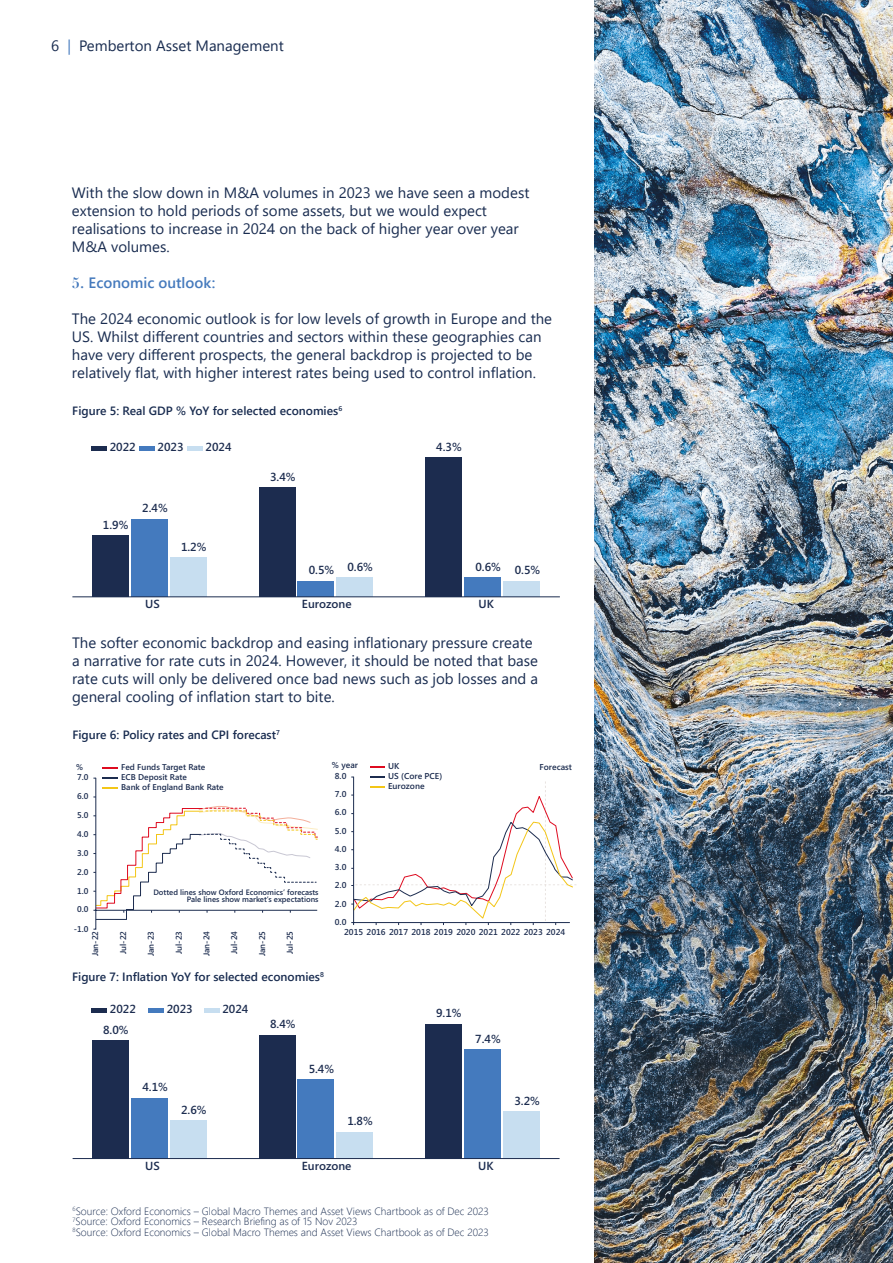
<style>
.page{position:relative;width:893px;height:1263px;background:#fff}
.page>*{position:absolute;margin:0;border:0;box-sizing:border-box;transform-origin:0 0}
.t1{font:15px/18px "Segoe UI";color:#192c50}
.t2{font:600 15px "Segoe UI";color:#457abd}
.t3{font:600 12px "Segoe UI";color:#192c50}
.t4{font:600 11.7px "Segoe UI";color:#1c2c4f}
.t5{font:300 10.5px/10.5px "Segoe UI";color:#192c50}
.t6{font:600 8.55px/18.3px "Segoe UI";color:#1c2c4f;text-align:justify}
.t7{font:600 8.4px/10.2px "Segoe UI";color:#1c2c4f}
.t8{font:600 7.8px/7.4px "Segoe UI";color:#1c2c4f;text-align:right}
.s1{color:#457abd}
.s2{font-family:"Didot";font-weight:700}
</style>
<div class="page">
<img style="left:594px;top:0;width:299px;height:1263px">
<div style="left:503px;top:581px;width:37px;height:16px;background:#c7def0"></div>
<div style="left:425px;top:457px;width:37px;height:140px;background:#1c2c4f"></div>
<div style="left:464px;top:578px;width:37px;height:19px;background:#447abe"></div>
<div style="left:259px;top:487px;width:37px;height:110px;background:#1c2c4f"></div>
<div style="left:297px;top:581px;width:37px;height:16px;background:#447abe"></div>
<div style="left:336px;top:577px;width:37px;height:20px;background:#c7def0"></div>
<div style="left:92px;top:535px;width:37px;height:62px;background:#1c2c4f"></div>
<div style="left:131px;top:519px;width:37px;height:78px;background:#447abe"></div>
<div style="left:170px;top:557px;width:37px;height:40px;background:#c7def0"></div>
<div style="left:91px;top:446px;width:15px;height:5px;background:#1c2c4f"></div>
<div style="left:139px;top:446px;width:15px;height:5px;background:#447abe"></div>
<div style="left:187px;top:446px;width:15px;height:5px;background:#c7def0"></div>
<hr style="left:72px;top:596px;width:488px;height:1px;background:#1c2c4f">
<svg style="left:103px;top:767px;width:15px;height:2px"></svg>
<svg style="left:93px;top:777px;width:225px;height:152px"></svg>
<svg style="left:370px;top:766px;width:15px;height:2px"></svg>
<svg style="left:351px;top:776px;width:225px;height:149px"></svg>
<hr style="left:351px;top:922px;width:219px;height:1px;background:#1c2c4f">
<hr style="left:353px;top:777px;width:1px;height:148px;background:#1c2c4f">
<div style="left:503px;top:1111px;width:37px;height:47px;background:#c7def0"></div>
<div style="left:425px;top:1024px;width:37px;height:134px;background:#1c2c4f"></div>
<div style="left:464px;top:1049px;width:37px;height:109px;background:#447abe"></div>
<div style="left:259px;top:1035px;width:37px;height:123px;background:#1c2c4f"></div>
<div style="left:297px;top:1079px;width:37px;height:79px;background:#447abe"></div>
<div style="left:336px;top:1132px;width:37px;height:26px;background:#c7def0"></div>
<div style="left:131px;top:1097px;width:37px;height:61px;background:#447abe"></div>
<div style="left:170px;top:1120px;width:37px;height:38px;background:#c7def0"></div>
<div style="left:91px;top:1008px;width:16px;height:5px;background:#1c2c4f"></div>
<div style="left:148px;top:1008px;width:15px;height:5px;background:#447abe"></div>
<div style="left:204px;top:1008px;width:15px;height:5px;background:#c7def0"></div>
<hr style="left:73px;top:1158px;width:487px;height:1px;background:#1c2c4f">
<div style="left:92px;top:1040px;width:37px;height:118px;background:#1c2c4f"></div>
<p class="t1" style="left:51px;top:36px;width:234px">6 <span class="s1">|</span> Pemberton Asset Management</p>
<p class="t1" style="left:72px;top:182px;width:459px">With the slow down in M&amp;A volumes in 2023 we have seen a modest extension to hold periods of some assets, but we would expect realisations to increase in 2024 on the back of higher year over year M&amp;A volumes.</p>
<p class="t2" style="left:72px;top:269px;width:145px"><span class="s2">5.</span> Economic outlook:</p>
<p class="t1" style="left:72px;top:308px;width:482px">The 2024 economic outlook is for low levels of growth in Europe and the US. Whilst different countries and sectors within these geographies can have very different prospects, the general backdrop is projected to be relatively flat, with higher interest rates being used to control inflation.</p>
<p class="t3" style="left:72px;top:399px;width:271px">Figure 5: Real GDP % YoY for selected economies<sup>6</sup></p>
<p class="t4" style="left:110px;top:439px;width:27px">2022</p>
<p class="t4" style="left:158px;top:439px;width:27px">2023</p>
<p class="t4" style="left:206px;top:439px;width:27px">2024</p>
<p class="t4" style="left:103px;top:517px;width:27px">1.9%</p>
<p class="t4" style="left:142px;top:500px;width:27px">2.4%</p>
<p class="t4" style="left:181px;top:539px;width:27px">1.2%</p>
<p class="t4" style="left:145px;top:595px;width:16px">US</p>
<p class="t4" style="left:270px;top:468px;width:27px">3.4%</p>
<p class="t4" style="left:309px;top:561px;width:66px">0.5% 0.6%</p>
<p class="t4" style="left:302px;top:595px;width:51px">Eurozone</p>
<p class="t4" style="left:436px;top:438px;width:27px">4.3%</p>
<p class="t4" style="left:475px;top:561px;width:66px">0.6% 0.5%</p>
<p class="t4" style="left:478px;top:595px;width:17px">UK</p>
<p class="t1" style="left:72px;top:632px;width:468px">The softer economic backdrop and easing inflationary pressure create a narrative for rate cuts in 2024. However, it should be noted that base rate cuts will only be delivered once bad news such as job losses and a general cooling of inflation start to bite.</p>
<p class="t3" style="left:72px;top:723px;width:209px">Figure 6: Policy rates and CPI forecast<sup>7</sup></p>
<p class="t7" style="left:77px;top:771px;width:13px">7.0</p>
<p class="t7" style="left:121px;top:761px;width:104px">Fed Funds Target Rate<br>ECB Deposit Rate<br>Bank of England Bank Rate</p>
<p class="t7" style="left:76px;top:761px;width:9px">%</p>
<p class="t7" style="left:77px;top:790px;width:13px">6.0</p>
<p class="t7" style="left:77px;top:809px;width:13px">5.0</p>
<p class="t7" style="left:77px;top:828px;width:13px">4.0</p>
<p class="t7" style="left:77px;top:847px;width:13px">3.0</p>
<p class="t7" style="left:77px;top:866px;width:13px">2.0</p>
<p class="t7" style="left:77px;top:885px;width:13px">1.0</p>
<p class="t7" style="left:77px;top:904px;width:13px">0.0</p>
<p class="t8" style="left:153px;top:888px;width:167px">Dotted lines show Oxford Economics’ forecasts<br>Pale lines show market’s expectations</p>
<p class="t7" style="left:74px;top:923px;width:16px">-1.0</p>
<p class="t7" style="left:90px;top:956px;width:27px;rotate:-90deg">Jan-22</p>
<p class="t7" style="left:118px;top:954px;width:25px;rotate:-90deg">Jul-22</p>
<p class="t7" style="left:145px;top:956px;width:27px;rotate:-90deg">Jan-23</p>
<p class="t7" style="left:173px;top:954px;width:25px;rotate:-90deg">Jul-23</p>
<p class="t7" style="left:201px;top:956px;width:27px;rotate:-90deg">Jan-24</p>
<p class="t7" style="left:229px;top:954px;width:25px;rotate:-90deg">Jul-24</p>
<p class="t7" style="left:257px;top:956px;width:27px;rotate:-90deg">Jan-25</p>
<p class="t7" style="left:284px;top:954px;width:25px;rotate:-90deg">Jul-25</p>
<p class="t3" style="left:72px;top:965px;width:253px">Figure 7: Inflation YoY for selected economies<sup>8</sup></p>
<p class="t4" style="left:110px;top:1001px;width:27px">2022</p>
<p class="t4" style="left:167px;top:1001px;width:27px">2023</p>
<p class="t4" style="left:222px;top:1001px;width:27px">2024</p>
<p class="t4" style="left:103px;top:1021px;width:27px">8.0%</p>
<p class="t4" style="left:270px;top:1016px;width:27px">8.4%</p>
<p class="t6" style="left:332px;top:755px;width:28px">% year</p>
<p class="t6" style="left:539px;top:758px;width:34px">Forecast</p>
<p class="t6" style="left:335px;top:803px;width:13px">6.0<br>5.0<br>4.0<br>3.0<br>2.0<br>2.0<br>0.0</p>
<p class="t6" style="left:344px;top:923px;width:223px">2015 2016 2017 2018 2019 2020 2021 2022 2023 2024</p>
<p class="t6" style="left:388px;top:761px;width:56px;line-height:9.9px;text-align:left">UK<br>US (Core PCE)<br>Eurozone</p>
<p class="t6" style="left:335px;top:767px;width:13px">8.0</p>
<p class="t6" style="left:335px;top:785px;width:13px">7.0</p>
<p class="t4" style="left:436px;top:1005px;width:27px">9.1%</p>
<p class="t4" style="left:475px;top:1030px;width:27px">7.4%</p>
<p class="t4" style="left:142px;top:1079px;width:27px">4.1%</p>
<p class="t4" style="left:181px;top:1101px;width:27px">2.6%</p>
<p class="t4" style="left:145px;top:1157px;width:16px">US</p>
<p class="t4" style="left:309px;top:1060px;width:27px">5.4%</p>
<p class="t4" style="left:347px;top:1113px;width:27px">1.8%</p>
<p class="t4" style="left:302px;top:1157px;width:51px">Eurozone</p>
<p class="t4" style="left:478px;top:1157px;width:17px">UK</p>
<p class="t5" style="left:73px;top:1205px;width:418px"><sup>6</sup>Source: Oxford Economics – Global Macro Themes and Asset Views Chartbook as of Dec 2023<br><sup>7</sup>Source: Oxford Economics – Research Briefing as of 15 Nov 2023<br><sup>8</sup>Source: Oxford Economics – Global Macro Themes and Asset Views Chartbook as of Dec 2023</p>
<p class="t4" style="left:514px;top:1092px;width:27px">3.2%</p>
</div>
